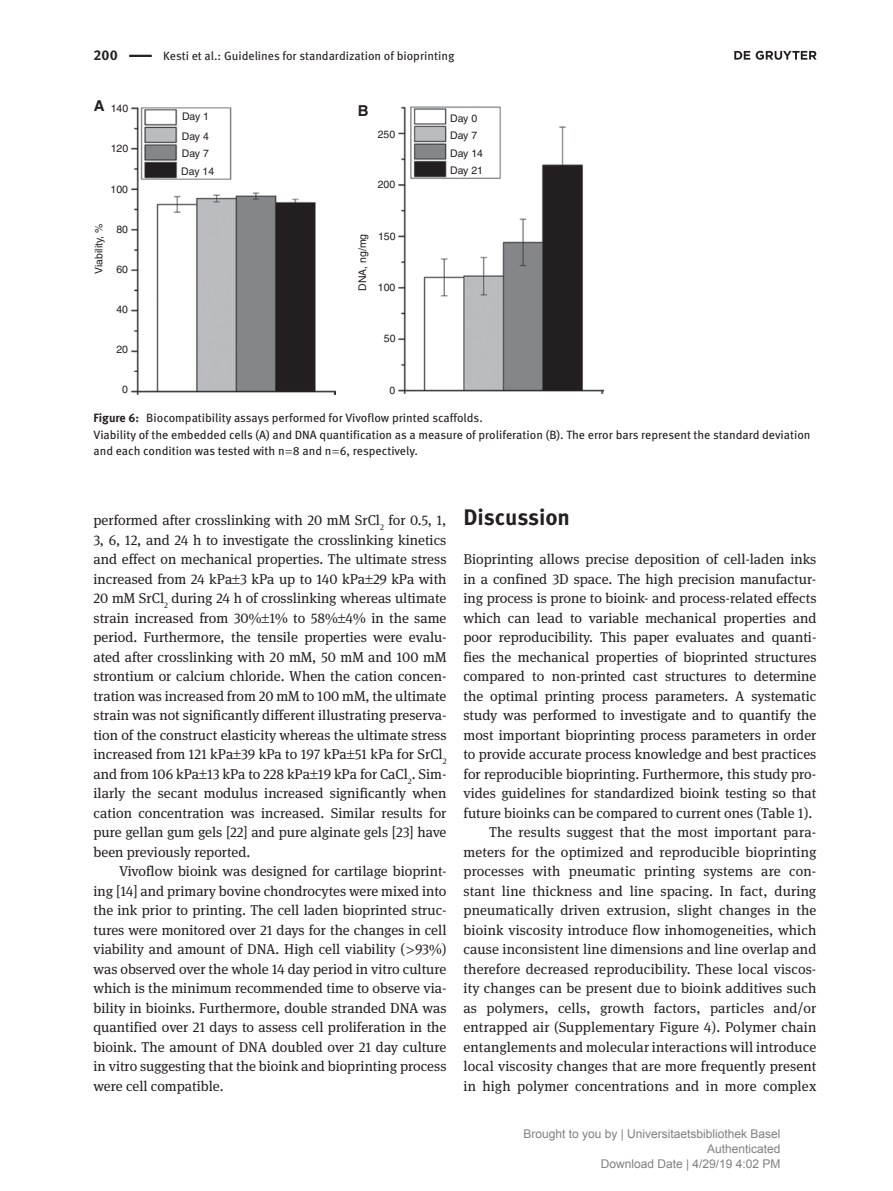
<style>
.page{position:relative;width:893px;height:1191px;background:#fff}
.page>*{position:absolute;margin:0;border:0;box-sizing:border-box;transform-origin:0 0}
.t1{font:700 22.5px "DG Meta Science";letter-spacing:-.005em;color:#231f20}
.t2{font:700 15px "Helvetica";color:#231f20}
.t3{font:14.25px/19.5px "DG Meta Serif Science";color:#231f20;text-align:justify}
.t4{font:700 14.25px "DG Meta Science";color:#231f20}
.t5{font:12px/16.5px "DG Meta Science";color:#231f20}
.t6{font:12px/15px "Arial";color:#808080;text-align:right}
.t7{font:10.5px/17.2px "Helvetica";color:#231f20}
.s1{font-weight:700}
</style>
<div class="page">
<hr style="left:129px;top:55px;width:23px;height:2px;background:#231f20">
<img style="left:398px;top:107px;width:205px;height:287px">
<img style="left:131px;top:107px;width:205px;height:287px">
<svg style="left:734px;top:51px;width:83px;height:9px"></svg>
<p class="t4" style="left:94px;top:44px;width:26px">200</p>
<p class="t5" style="left:163px;top:47px;width:293px">Kesti et al.: Guidelines for standardization of bioprinting</p>
<p class="t2" style="left:94px;top:96px;width:12px">A</p>
<p class="t7" style="left:111px;top:99px;width:19px">140</p>
<p class="t7" style="left:111px;top:140px;width:19px">120</p>
<p class="t7" style="left:111px;top:180px;width:19px">100</p>
<p class="t7" style="left:116px;top:220px;width:13px">80</p>
<p class="t7" style="left:116px;top:260px;width:13px">60</p>
<p class="t7" style="left:116px;top:300px;width:13px">40</p>
<p class="t7" style="left:116px;top:340px;width:13px">20</p>
<p class="t7" style="left:122px;top:380px;width:7px">0</p>
<p class="t2" style="left:358px;top:102px;width:12px">B</p>
<p class="t7" style="left:182px;top:106px;width:29px;line-height:19.6px">Day 1<br>Day 4</p>
<p class="t7" style="left:181px;top:145px;width:34px">Day 7<br>Day 14</p>
<p class="t7" style="left:90px;top:274px;width:52px;rotate:-90deg">Viability, %</p>
<p class="t7" style="left:354px;top:291px;width:59px;rotate:-90deg">DNA, ng/mg</p>
<p class="t7" style="left:378px;top:125px;width:19px">250</p>
<p class="t7" style="left:378px;top:176px;width:19px">200</p>
<p class="t7" style="left:378px;top:227px;width:19px">150</p>
<p class="t7" style="left:378px;top:279px;width:19px">100</p>
<p class="t7" style="left:384px;top:330px;width:13px">50</p>
<p class="t7" style="left:389px;top:381px;width:7px">0</p>
<p class="t7" style="left:450px;top:110px;width:34px">Day 0<br>Day 7<br>Day 14<br>Day 21</p>
<p class="t5" style="left:94px;top:410px;width:718px"><span class="s1">Figure 6:</span> Biocompatibility assays performed for Vivoflow printed scaffolds.<br>Viability of the embedded cells (A) and DNA quantification as a measure of proliferation (B). The error bars represent the standard deviation and each condition was tested with n 8 and n 6, respectively.</p>
<p class="t3" style="left:94px;top:510px;width:354px">performed after crosslinking with 20 mM SrCl<sub>2</sub> for 0.5, 1, 3, 6, 12, and 24 h to investigate the crosslinking kinetics and effect on mechanical properties. The ultimate stress increased from 24 kPa 3 kPa up to 140 kPa 29 kPa with 20 mM SrCl<sub>2</sub> during 24 h of crosslinking whereas ultimate strain increased from 30% 1% to 58% 4% in the same period. Furthermore, the tensile properties were evalu&shy;ated after crosslinking with 20 mM, 50 mM and 100 mM strontium or calcium chloride. When the cation concen&shy;tration was increased from 20 mM to 100 mM, the ultimate strain was not significantly different illustrating preserva&shy;tion of the construct elasticity whereas the ultimate stress increased from 121 kPa 39 kPa to 197 kPa 51 kPa for SrCl<sub>2 </sub>and from 106 kPa 13 kPa to 228 kPa 19 kPa for CaCl<sub>2</sub>. Sim&shy;ilarly the secant modulus increased significantly when cation concentration was increased. Similar results for pure gellan gum gels [22] and pure alginate gels [23] have been previously reported.</p>
<p class="t3" style="left:94px;top:861px;width:354px;text-indent:26px">Vivoflow bioink was designed for cartilage bioprint&shy;ing [14] and primary bovine chondrocytes were mixed into the ink prior to printing. The cell laden bioprinted struc&shy;tures were monitored over 21 days for the changes in cell viability and amount of DNA. High cell viability ( 93%) was observed over the whole 14 day period in vitro culture which is the minimum recommended time to observe via&shy;bility in bioinks. Furthermore, double stranded DNA was quantified over 21 days to assess cell proliferation in the bioink. The amount of DNA doubled over 21 day culture in vitro suggesting that the bioink and bioprinting process were cell compatible.</p>
<h1 class="t1" style="left:463px;top:499px;width:108px">Discussion</h1>
<p class="t3" style="left:463px;top:549px;width:354px;text-align:right">Bioprinting allows precise deposition of cell-laden inks in a confined 3D space. The high precision manufactur&shy;ing process is prone to bioink- and process-related effects which can lead to variable mechanical properties and poor reproducibility. This paper evaluates and quanti&shy;fies the mechanical properties of bioprinted structures compared to non-printed cast structures to determine the optimal printing process parameters. A systematic study was performed to investigate and to quantify the most important bioprinting process parameters in order to provide accurate process knowledge and best practices for reproducible bioprinting. Furthermore, this study pro&shy;vides guidelines for standardized bioink testing so that future bioinks can be compared to current ones (Table 1).<br>The results suggest that the most important para&shy;meters for the optimized and reproducible bioprinting processes with pneumatic printing systems are con&shy;stant line thickness and line spacing. In fact, during pneumatically driven extrusion, slight changes in the bioink viscosity introduce flow inhomogeneities, which cause inconsistent line dimensions and line overlap and therefore decreased reproducibility. These local viscos&shy;ity changes can be present due to bioink additives such as polymers, cells, growth factors, particles and/or entrapped air (Supplementary Figure 4). Polymer chain entanglements and molecular interactions will introduce local viscosity changes that are more frequently present in high polymer concentrations and in more complex</p>
<p class="t6" style="left:523px;top:1127px;width:259px">Brought to you by | Universitaetsbibliothek Basel<br>Authenticated<br>Download Date | 4/29/19 4:02 PM</p>
</div>
